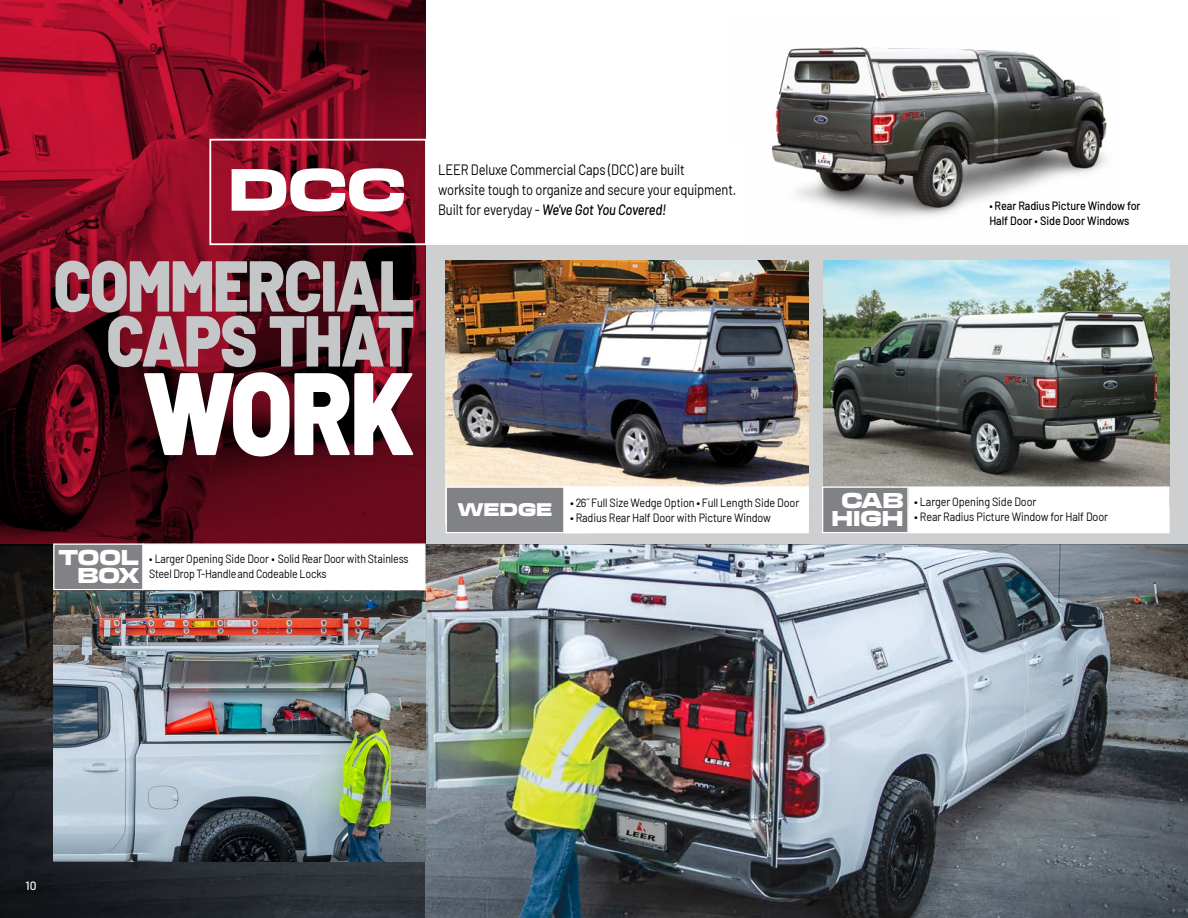
<style>
.page{position:relative;width:1188px;height:918px;background:#fff}
.page>*{position:absolute;margin:0;border:0;box-sizing:border-box;transform-origin:0 0}
.t1{font:900 117px "Barlow";color:#fff;scale:.86 1}
.t2{font:900 72px/54.9px "Barlow";letter-spacing:-.02em;color:#c4c6c8;text-align:right;scale:.86 1}
.t3{font:900 expanded 58.5px "Transducer";color:#fff}
.t4{font:900 expanded 21.15px/18px "Transducer";color:#fff;text-align:center}
.t5{font:900 expanded 18px "Transducer";color:#fff}
.t6{font:15px/20.1px "Barlow";letter-spacing:-.01em;color:#000;scale:.86 1}
.t7{font:12px "Barlow";letter-spacing:-.01em;color:#000}
.t8{font:12px/15px "Barlow";letter-spacing:-.01em;color:#000;scale:.88 1}
.t9{font:500 12px/15px "Barlow";letter-spacing:-.005em;color:#000;scale:.9 1}
.t10{font:500 12px "Barlow";color:#fff}
.s1{font-weight:500;font-style:italic}
.s2{font-weight:400}
</style>
<div class="page">
<img style="left:771px;top:47px;width:336px;height:170px">
<img style="left:425px;top:544px;width:763px;height:374px">
<svg style="left:0;top:0;width:426px;height:544px;background:#6a091b"></svg>
<div style="left:425px;top:245px;width:763px;height:299px;background:#cdcfd0"></div>
<div style="left:209px;top:139px;width:218px;height:106px;border:2px solid #fff"></div>
<img style="left:823px;top:260px;width:347px;height:226px">
<img style="left:446px;top:260px;width:363px;height:226px">
<div style="left:446px;top:486px;width:142px;height:47px;background:#808285;border:1px solid #fff"></div>
<div style="left:822px;top:486px;width:87px;height:47px;background:#808285;border:1px solid #fff"></div>
<div style="left:563px;top:486px;width:246px;height:47px;background:#fff;border:1px solid #fff"></div>
<div style="left:909px;top:486px;width:261px;height:47px;background:#fff;border:1px solid #fff"></div>
<svg style="left:0;top:544px;width:425px;height:374px;background:#222428"></svg>
<img style="left:53px;top:591px;width:373px;height:271px">
<div style="left:53px;top:543px;width:91px;height:47px;background:#808285;border:1px solid #fff"></div>
<div style="left:143px;top:543px;width:283px;height:47px;background:#fff;border:1px solid #fff"></div>
<h3 class="t3" style="left:228px;top:144px;width:179px">DCC</h3>
<p class="t6" style="left:438px;top:158px;width:348px">LEER Deluxe Commercial Caps (DCC) are built<br>worksite tough to organize and secure your equipment.<br>Built for everyday - <span class="s1">We've Got You Covered!</span></p>
<h2 class="t2" style="left:54px;top:253px;width:421px">COMMERCIAL<br>CAPS THAT</h2>
<h1 class="t1" style="left:142px;top:325px;width:318px">WORK</h1>
<p class="t9" style="left:989px;top:198px;width:170px"><span class="s2">•</span> Rear Radius Picture Window for<br>Half Door <span class="s2">•</span> Side Door Windows</p>
<h3 class="t4" style="left:59px;top:547px;width:82px;text-align:right">TOOL<br>BOX</h3>
<p class="t8" style="left:149px;top:550px;width:296px">• Larger Opening Side Door • Solid Rear Door with Stainless<br>Steel Drop T-Handle and Codeable Locks</p>
<h3 class="t5" style="left:458px;top:495px;width:96px">WEDGE</h3>
<h3 class="t4" style="left:831px;top:490px;width:74px">CAB<br>HIGH</h3>
<p class="t7" style="left:570px;top:494px;width:231px">• 26˝ Full Size Wedge Option • Full Length Side Door</p>
<p class="t7" style="left:570px;top:509px;width:202px">• Radius Rear Half Door with Picture Window</p>
<p class="t7" style="left:914px;top:493px;width:124px">• Larger Opening Side Door</p>
<p class="t7" style="left:914px;top:508px;width:195px">• Rear Radius Picture Window for Half Door</p>
<p class="t10" style="left:26px;top:877px;width:13px">10</p>
</div>
